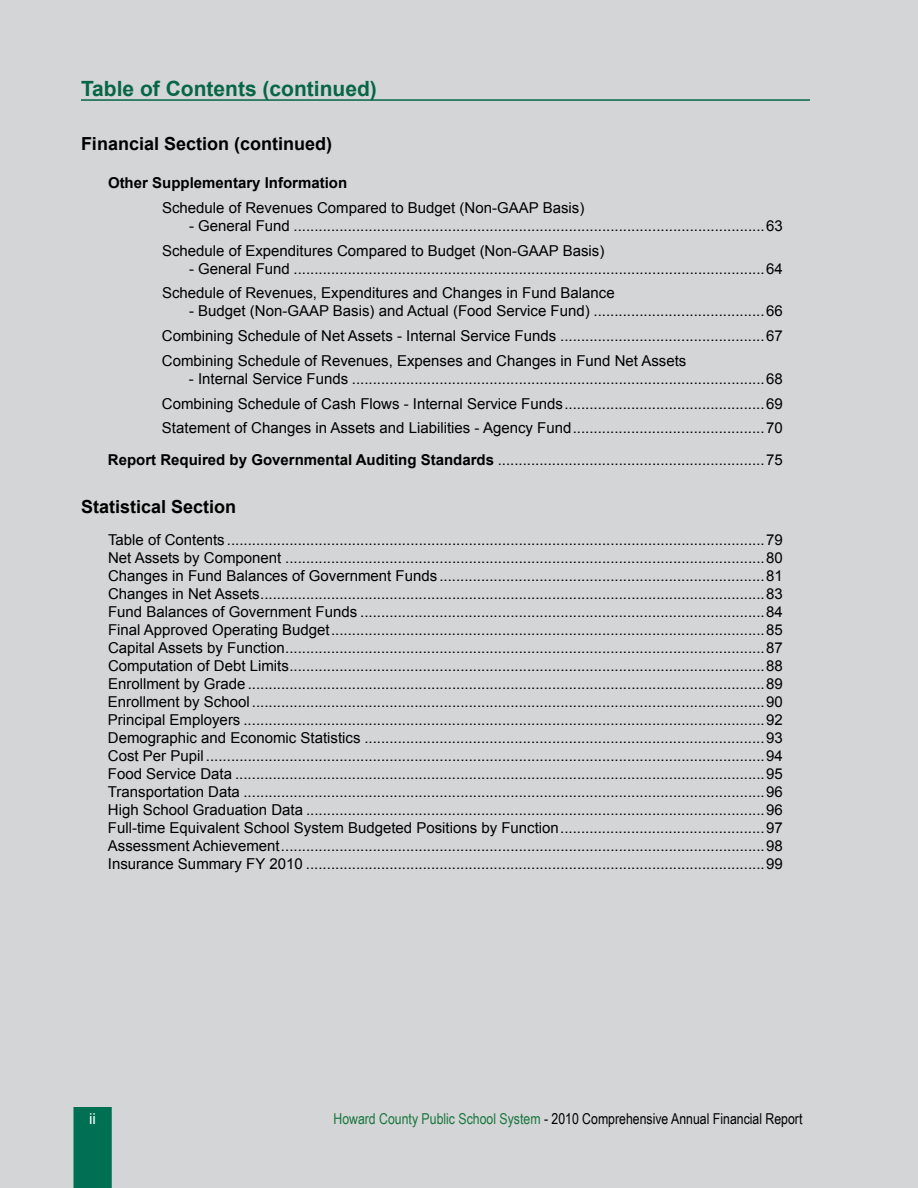
<style>
.page{position:relative;width:918px;height:1188px;background:#d3d5d6}
.page>*{position:absolute;margin:0;border:0;box-sizing:border-box;transform-origin:0 0}
.t1{font:700 21px "Arial";color:#066645}
.t2{font:700 18px "Arial";color:#000}
.t3{font:15px/18px "Arial";color:#000;text-align:justify}
.t4{font:15px "Arial Narrow";color:#000}
.t5{font:700 15px "Arial";color:#000}
.t6{font:15px "Arial";color:#fff;scale:1.04 1}
.s1{font-weight:700}
.s2{color:#1a763f}
</style>
<div class="page">
<div style="left:74px;top:1107px;width:38px;height:81px;background:#006f52"></div>
<hr style="left:81px;top:99px;width:729px;height:2px;background:#066645">
<h1 class="t1" style="left:81px;top:75px;width:297px">Table of Contents (continued)</h1>
<p class="t2" style="left:81px;top:132px;width:253px">Financial Section (continued)</p>
<p class="t5" style="left:108px;top:173px;width:241px">Other Supplementary Information</p>
<p class="t3" style="left:162px;top:199px;width:424px">Schedule of Revenues Compared to Budget (Non-GAAP Basis)</p>
<p class="t3" style="left:162px;top:213px;width:622px;line-height:24.8px;text-indent:27px">- General Fund .................................................................................................................63<br>Schedule of Expenditures Compared to Budget (Non-GAAP Basis)</p>
<p class="t3" style="left:162px;top:256px;width:622px;line-height:24.8px;text-indent:27px">- General Fund .................................................................................................................64<br>Schedule of Revenues, Expenditures and Changes in Fund Balance</p>
<p class="t3" style="left:162px;top:299px;width:622px;line-height:24.8px;text-indent:27px">- Budget (Non-GAAP Basis) and Actual (Food Service Fund) .........................................66<br>Combining Schedule of Net Assets - Internal Service Funds .................................................67<br>Combining Schedule of Revenues, Expenses and Changes in Fund Net Assets</p>
<p class="t3" style="left:162px;top:366px;width:623px;line-height:24.8px;text-indent:27px">- Internal Service Funds ...................................................................................................68<br>Combining Schedule of Cash Flows - Internal Service Funds................................................69<br>Statement of Changes in Assets and Liabilities - Agency Fund..............................................70</p>
<p class="t3" style="left:108px;top:451px;width:677px"><span class="s1">Report Required by Governmental Auditing Standards</span> ................................................................75</p>
<p class="t2" style="left:81px;top:495px;width:157px">Statistical Section</p>
<p class="t3" style="left:108px;top:531px;width:677px">Table of Contents .................................................................................................................................79<br>Net Assets by Component ...................................................................................................................80<br>Changes in Fund Balances of Government Funds ..............................................................................81<br>Changes in Net Assets.........................................................................................................................83<br>Fund Balances of Government Funds .................................................................................................84<br>Final Approved Operating Budget........................................................................................................85<br>Capital Assets by Function...................................................................................................................87<br>Computation of Debt Limits..................................................................................................................88<br>Enrollment by Grade ............................................................................................................................89<br>Enrollment by School ...........................................................................................................................90<br>Principal Employers .............................................................................................................................92<br>Demographic and Economic Statistics ................................................................................................93<br>Cost Per Pupil ......................................................................................................................................94<br>Food Service Data ...............................................................................................................................95<br>Transportation Data .............................................................................................................................96<br>High School Graduation Data ..............................................................................................................96<br>Full-time Equivalent School System Budgeted Positions by Function.................................................97<br>Assessment Achievement....................................................................................................................98<br>Insurance Summary FY 2010 ..............................................................................................................99</p>
<p class="t6" style="left:89px;top:1109px;width:8px">ii</p>
<p class="t4" style="left:333px;top:1108px;width:471px"><span class="s2">Howard County Public School System</span> - 2010 Comprehensive Annual Financial Report</p>
</div>
